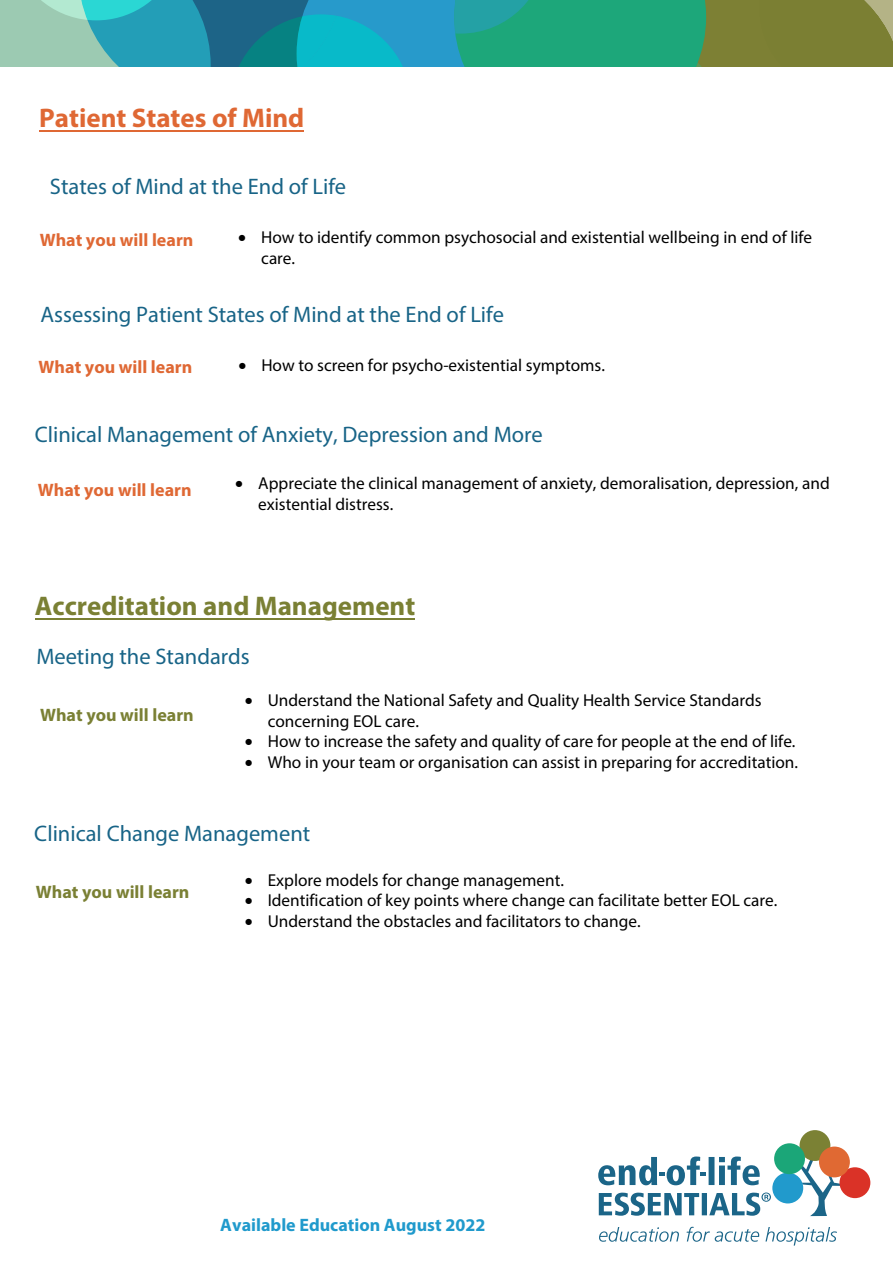
<style>
.page{position:relative;width:893px;height:1263px;background:#fff}
.page>*{position:absolute;margin:0;border:0;box-sizing:border-box;transform-origin:0 0}
.t1{font:700 27px "Myriad Pro";color:#7a8034}
.t2{font:700 27px "Myriad Pro";color:#df6834}
.t3{font:22.5px "Myriad Pro";color:#186487}
.t4{font:700 18px "Myriad Pro";color:#df6834}
.t5{font:700 18px "Myriad Pro";color:#7a8034}
.t6{font:700 18px "Myriad Pro";color:#209acc}
.t7{font:17.25px/20.7px "Myriad Pro";color:#000}
</style>
<div class="page">
<hr style="left:39px;top:131px;width:265px;height:1px;background:#df6834">
<hr style="left:35px;top:618px;width:380px;height:1px;background:#7a8034">
<svg style="left:0;top:0;width:893px;height:66px;background:#3f9c8a"></svg>
<svg style="left:599px;top:1227px;width:80px;height:15px"></svg>
<svg style="left:686px;top:1227px;width:151px;height:18px"></svg>
<svg style="left:799px;top:1159px;width:45px;height:57px"></svg>
<div style="left:772px;top:1172px;width:31px;height:31px;background:#219acc;border-radius:50%"></div>
<div style="left:799px;top:1130px;width:31px;height:31px;background:#7b8134;border-radius:50%"></div>
<div style="left:839px;top:1167px;width:31px;height:31px;background:#da3227;border-radius:50%"></div>
<div style="left:819px;top:1146px;width:31px;height:31px;background:#e06933;border-radius:50%"></div>
<div style="left:774px;top:1143px;width:31px;height:31px;background:#1ba678;border-radius:50%"></div>
<svg style="left:598px;top:1156px;width:162px;height:29px"></svg>
<svg style="left:599px;top:1192px;width:172px;height:24px"></svg>
<p class="t2" style="left:39px;top:101px;width:267px">Patient States of Mind</p>
<p class="t3" style="left:50px;top:173px;width:298px">States of Mind at the End of Life</p>
<p class="t4" style="left:40px;top:228px;width:155px">What you will learn</p>
<p class="t7" style="left:261px;top:226px;width:552px;text-indent:-23px">• How to identify common psychosocial and existential wellbeing in end of life care.</p>
<p class="t3" style="left:40px;top:300px;width:465px">Assessing Patient States of Mind at the End of Life</p>
<p class="t4" style="left:39px;top:355px;width:155px">What you will learn</p>
<p class="t7" style="left:238px;top:355px;width:368px">• How to screen for psycho-existential symptoms.</p>
<p class="t3" style="left:35px;top:420px;width:509px">Clinical Management of Anxiety, Depression and More</p>
<p class="t4" style="left:38px;top:478px;width:155px">What you will learn</p>
<p class="t7" style="left:235px;top:473px;width:596px">• Appreciate the clinical management of anxiety, demoralisation, depression, and</p>
<p class="t7" style="left:258px;top:493px;width:137px">existential distress.</p>
<p class="t1" style="left:35px;top:588px;width:382px">Accreditation and Management</p>
<p class="t3" style="left:36px;top:642px;width:215px">Meeting the Standards</p>
<p class="t7" style="left:245px;top:690px;width:518px">• Understand the National Safety and Quality Health Service Standards</p>
<p class="t5" style="left:40px;top:703px;width:155px">What you will learn</p>
<p class="t7" style="left:268px;top:710px;width:153px">concerning EOL care.</p>
<p class="t7" style="left:245px;top:731px;width:552px">• How to increase the safety and quality of care for people at the end of life.</p>
<p class="t7" style="left:245px;top:752px;width:555px">• Who in your team or organisation can assist in preparing for accreditation.</p>
<p class="t3" style="left:34px;top:819px;width:277px">Clinical Change Management</p>
<p class="t7" style="left:245px;top:869px;width:321px">• Explore models for change management.</p>
<p class="t5" style="left:36px;top:880px;width:155px">What you will learn</p>
<p class="t7" style="left:245px;top:890px;width:534px">• Identification of key points where change can facilitate better EOL care.</p>
<p class="t7" style="left:245px;top:910px;width:397px">• Understand the obstacles and facilitators to change.</p>
<p class="t6" style="left:220px;top:1213px;width:266px">Available Education August 2022</p>
</div>
